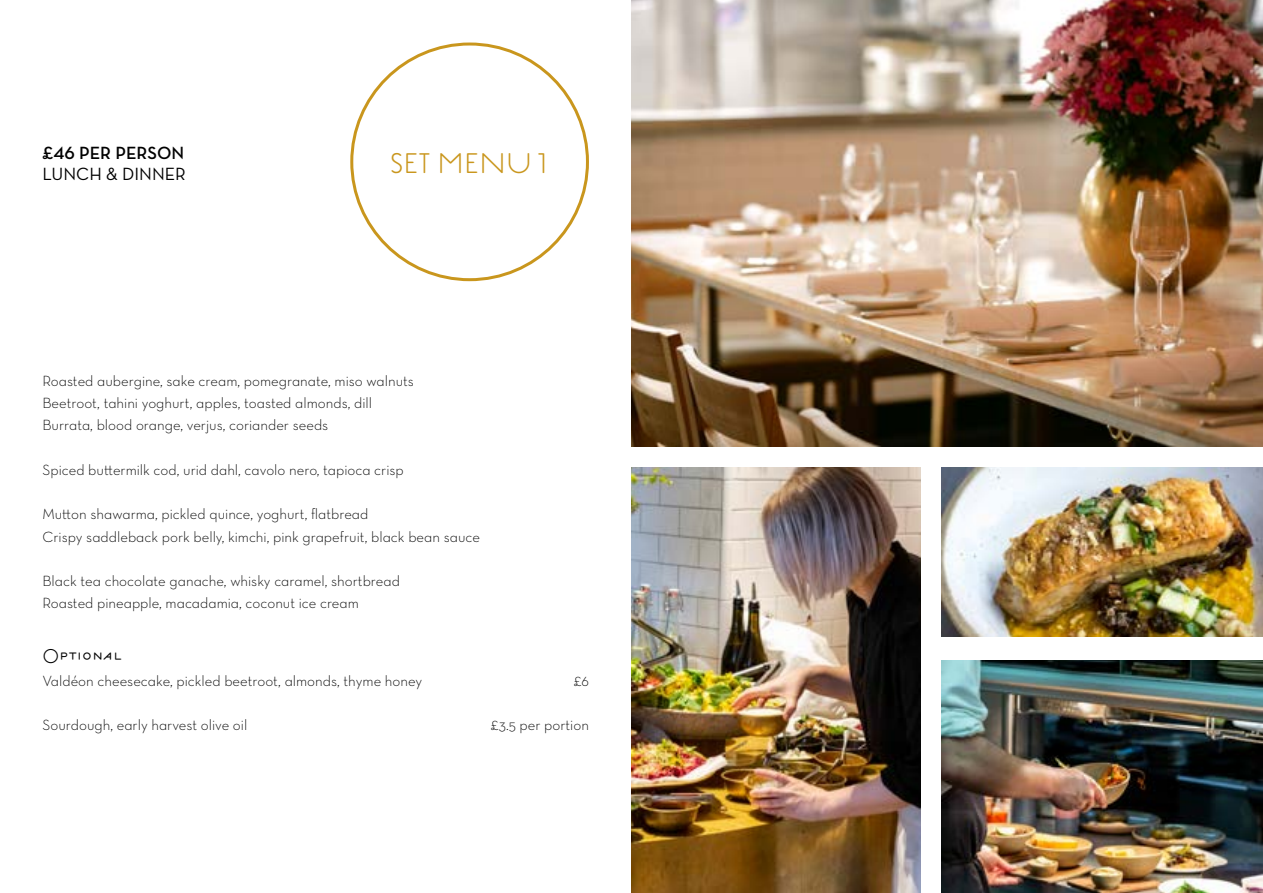
<style>
.page{position:relative;width:1263px;height:893px;background:#fff}
.page>*{position:absolute;margin:0;border:0;box-sizing:border-box;transform-origin:0 0}
.t1{font:30px "Estilo";letter-spacing:.015em;color:#c9961d}
.t2{font:21px "Estilo";color:#000}
.t3{font:18px "Neutraface Text Demi Alt";color:#000}
.t4{font:18px "Neutraface Text Book Alt";color:#000}
.t5{font:15px/22.2px "Neutraface Text Light Alt";color:#000}
</style>
<div class="page">
<img style="left:942px;top:661px;width:321px;height:232px">
<img style="left:631px;top:468px;width:290px;height:425px">
<img style="left:942px;top:468px;width:321px;height:168px">
<img style="left:631px;top:0;width:632px;height:446px">
<p class="t3" style="left:43px;top:141px;width:143px">£46 PER PERSON</p>
<p class="t4" style="left:43px;top:163px;width:145px">LUNCH &amp; DINNER</p>
<h1 class="t1" style="left:390px;top:145px;width:158px">SET MENU 1</h1>
<p class="t5" style="left:43px;top:369px;width:373px">Roasted aubergine, sake cream, pomegranate, miso walnuts<br>Beetroot, tahini yoghurt, apples, toasted almonds, dill<br>Burrata, blood orange, verjus, coriander seeds</p>
<p class="t5" style="left:43px;top:458px;width:363px">Spiced buttermilk cod, urid dahl, cavolo nero, tapioca crisp</p>
<p class="t5" style="left:43px;top:503px;width:439px">Mutton shawarma, pickled quince, yoghurt, flatbread<br>Crispy saddleback pork belly, kimchi, pink grapefruit, black bean sauce</p>
<p class="t5" style="left:43px;top:570px;width:359px">Black tea chocolate ganache, whisky caramel, shortbread<br>Roasted pineapple, macadamia, coconut ice cream</p>
<h2 class="t2" style="left:43px;top:643px;width:81px">Optional</h2>
<p class="t5" style="left:43px;top:669px;width:381px">Valdéon cheesecake, pickled beetroot, almonds, thyme honey</p>
<p class="t5" style="left:574px;top:669px;width:17px">£6</p>
<p class="t5" style="left:43px;top:714px;width:206px">Sourdough, early harvest olive oil</p>
<p class="t5" style="left:491px;top:714px;width:100px">£3.5 per portion</p>
</div>
